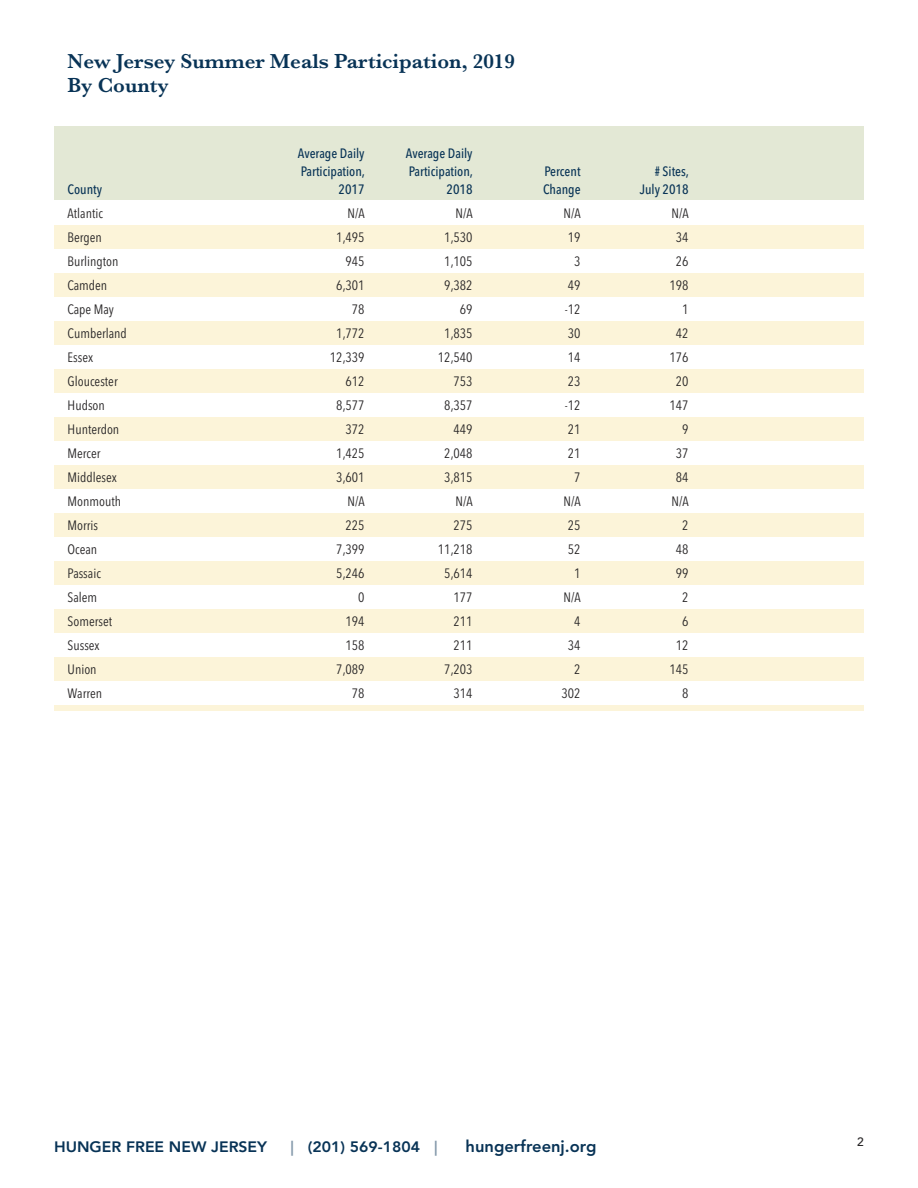
<style>
.page{position:relative;width:918px;height:1188px;background:#fff}
.page>*{position:absolute;margin:0;border:0;box-sizing:border-box;transform-origin:0 0}
.t1{font:600 21px/24px "Baskerville";color:#083356}
.t2{font:800 16.5px "Avenir";color:#083356}
.t3{font:800 15px "Avenir";color:#083356;scale:1.05 1}
.t4{font:13.5px "Avenir Next Condensed";color:#272526}
.t5{font:500 13.5px "Avenir Next Condensed";color:#083356}
.t6{font:500 12px "Avenir";color:#272526}
.s1{color:#8499ab}
</style>
<div class="page">
<div style="left:54px;top:126px;width:810px;height:74px;background:#e3e8d5"></div>
<div style="left:54px;top:225px;width:810px;height:24px;background:#fcf4d9"></div>
<div style="left:54px;top:273px;width:810px;height:24px;background:#fcf4d9"></div>
<div style="left:54px;top:321px;width:810px;height:24px;background:#fcf4d9"></div>
<div style="left:54px;top:369px;width:810px;height:24px;background:#fcf4d9"></div>
<div style="left:54px;top:417px;width:810px;height:24px;background:#fcf4d9"></div>
<div style="left:54px;top:465px;width:810px;height:24px;background:#fcf4d9"></div>
<div style="left:54px;top:513px;width:810px;height:24px;background:#fcf4d9"></div>
<div style="left:54px;top:561px;width:810px;height:24px;background:#fcf4d9"></div>
<div style="left:54px;top:609px;width:810px;height:24px;background:#fcf4d9"></div>
<div style="left:54px;top:657px;width:810px;height:24px;background:#fcf4d9"></div>
<div style="left:54px;top:705px;width:810px;height:5px;background:#fcf4d9"></div>
<h1 class="t1" style="left:68px;top:49px;width:449px">New Jersey Summer Meals Participation, 2019<br>By County</h1>
<p class="t5" style="left:298px;top:145px;width:68px">Average Daily</p>
<p class="t5" style="left:406px;top:145px;width:68px">Average Daily</p>
<p class="t5" style="left:301px;top:163px;width:66px">Participation,</p>
<p class="t5" style="left:409px;top:163px;width:66px">Participation,</p>
<p class="t5" style="left:544px;top:163px;width:38px">Percent</p>
<p class="t5" style="left:655px;top:163px;width:36px"># Sites,</p>
<p class="t5" style="left:68px;top:181px;width:36px">County</p>
<p class="t5" style="left:339px;top:181px;width:28px">2017</p>
<p class="t5" style="left:447px;top:181px;width:28px">2018</p>
<p class="t5" style="left:543px;top:181px;width:39px">Change</p>
<p class="t5" style="left:640px;top:181px;width:50px">July 2018</p>
<p class="t4" style="left:68px;top:202px;width:37px">Atlantic</p>
<p class="t4" style="left:348px;top:202px;width:19px">N/A</p>
<p class="t4" style="left:456px;top:202px;width:19px">N/A</p>
<p class="t4" style="left:564px;top:202px;width:19px">N/A</p>
<p class="t4" style="left:672px;top:202px;width:19px">N/A</p>
<p class="t4" style="left:68px;top:226px;width:36px">Bergen</p>
<p class="t4" style="left:336px;top:226px;width:30px">1,495</p>
<p class="t4" style="left:444px;top:226px;width:30px">1,530</p>
<p class="t4" style="left:568px;top:226px;width:14px">19</p>
<p class="t4" style="left:676px;top:226px;width:14px">34</p>
<p class="t4" style="left:68px;top:250px;width:52px">Burlington</p>
<p class="t4" style="left:346px;top:250px;width:21px">945</p>
<p class="t4" style="left:444px;top:250px;width:30px">1,105</p>
<p class="t4" style="left:574px;top:250px;width:8px">3</p>
<p class="t4" style="left:676px;top:250px;width:14px">26</p>
<p class="t4" style="left:68px;top:274px;width:41px">Camden</p>
<p class="t4" style="left:336px;top:274px;width:30px">6,301</p>
<p class="t4" style="left:444px;top:274px;width:30px">9,382</p>
<p class="t4" style="left:568px;top:274px;width:14px">49</p>
<p class="t4" style="left:670px;top:274px;width:21px">198</p>
<p class="t4" style="left:68px;top:298px;width:48px">Cape May</p>
<p class="t4" style="left:352px;top:298px;width:14px">78</p>
<p class="t4" style="left:460px;top:298px;width:14px">69</p>
<p class="t4" style="left:565px;top:298px;width:17px">-12</p>
<p class="t4" style="left:682px;top:298px;width:8px">1</p>
<p class="t4" style="left:68px;top:322px;width:61px">Cumberland</p>
<p class="t4" style="left:336px;top:322px;width:30px">1,772</p>
<p class="t4" style="left:444px;top:322px;width:30px">1,835</p>
<p class="t4" style="left:568px;top:322px;width:14px">30</p>
<p class="t4" style="left:676px;top:322px;width:14px">42</p>
<p class="t4" style="left:68px;top:346px;width:27px">Essex</p>
<p class="t4" style="left:330px;top:346px;width:36px">12,339</p>
<p class="t4" style="left:438px;top:346px;width:36px">12,540</p>
<p class="t4" style="left:568px;top:346px;width:14px">14</p>
<p class="t4" style="left:670px;top:346px;width:21px">176</p>
<p class="t4" style="left:68px;top:370px;width:52px">Gloucester</p>
<p class="t4" style="left:346px;top:370px;width:21px">612</p>
<p class="t4" style="left:454px;top:370px;width:21px">753</p>
<p class="t4" style="left:568px;top:370px;width:14px">23</p>
<p class="t4" style="left:676px;top:370px;width:14px">20</p>
<p class="t4" style="left:68px;top:394px;width:39px">Hudson</p>
<p class="t4" style="left:336px;top:394px;width:30px">8,577</p>
<p class="t4" style="left:444px;top:394px;width:30px">8,357</p>
<p class="t4" style="left:565px;top:394px;width:17px">-12</p>
<p class="t4" style="left:670px;top:394px;width:21px">147</p>
<p class="t4" style="left:68px;top:418px;width:53px">Hunterdon</p>
<p class="t4" style="left:346px;top:418px;width:21px">372</p>
<p class="t4" style="left:454px;top:418px;width:21px">449</p>
<p class="t4" style="left:568px;top:418px;width:14px">21</p>
<p class="t4" style="left:682px;top:418px;width:8px">9</p>
<p class="t4" style="left:68px;top:442px;width:34px">Mercer</p>
<p class="t4" style="left:336px;top:442px;width:30px">1,425</p>
<p class="t4" style="left:444px;top:442px;width:30px">2,048</p>
<p class="t4" style="left:568px;top:442px;width:14px">21</p>
<p class="t4" style="left:676px;top:442px;width:14px">37</p>
<p class="t4" style="left:68px;top:466px;width:51px">Middlesex</p>
<p class="t4" style="left:336px;top:466px;width:30px">3,601</p>
<p class="t4" style="left:444px;top:466px;width:30px">3,815</p>
<p class="t4" style="left:574px;top:466px;width:8px">7</p>
<p class="t4" style="left:676px;top:466px;width:14px">84</p>
<p class="t4" style="left:68px;top:490px;width:55px">Monmouth</p>
<p class="t4" style="left:348px;top:490px;width:19px">N/A</p>
<p class="t4" style="left:456px;top:490px;width:19px">N/A</p>
<p class="t4" style="left:564px;top:490px;width:19px">N/A</p>
<p class="t4" style="left:672px;top:490px;width:19px">N/A</p>
<p class="t4" style="left:68px;top:514px;width:32px">Morris</p>
<p class="t4" style="left:346px;top:514px;width:21px">225</p>
<p class="t4" style="left:454px;top:514px;width:21px">275</p>
<p class="t4" style="left:568px;top:514px;width:14px">25</p>
<p class="t4" style="left:682px;top:514px;width:8px">2</p>
<p class="t4" style="left:68px;top:538px;width:31px">Ocean</p>
<p class="t4" style="left:336px;top:538px;width:30px">7,399</p>
<p class="t4" style="left:438px;top:538px;width:36px">11,218</p>
<p class="t4" style="left:568px;top:538px;width:14px">52</p>
<p class="t4" style="left:676px;top:538px;width:14px">48</p>
<p class="t4" style="left:68px;top:562px;width:35px">Passaic</p>
<p class="t4" style="left:336px;top:562px;width:30px">5,246</p>
<p class="t4" style="left:444px;top:562px;width:30px">5,614</p>
<p class="t4" style="left:574px;top:562px;width:8px">1</p>
<p class="t4" style="left:676px;top:562px;width:14px">99</p>
<p class="t4" style="left:68px;top:586px;width:31px">Salem</p>
<p class="t4" style="left:358px;top:586px;width:8px">0</p>
<p class="t4" style="left:454px;top:586px;width:21px">177</p>
<p class="t4" style="left:564px;top:586px;width:19px">N/A</p>
<p class="t4" style="left:682px;top:586px;width:8px">2</p>
<p class="t4" style="left:68px;top:610px;width:46px">Somerset</p>
<p class="t4" style="left:346px;top:610px;width:21px">194</p>
<p class="t4" style="left:454px;top:610px;width:21px">211</p>
<p class="t4" style="left:574px;top:610px;width:8px">4</p>
<p class="t4" style="left:682px;top:610px;width:8px">6</p>
<p class="t4" style="left:68px;top:634px;width:34px">Sussex</p>
<p class="t4" style="left:346px;top:634px;width:21px">158</p>
<p class="t4" style="left:454px;top:634px;width:21px">211</p>
<p class="t4" style="left:568px;top:634px;width:14px">34</p>
<p class="t4" style="left:676px;top:634px;width:14px">12</p>
<p class="t4" style="left:68px;top:658px;width:31px">Union</p>
<p class="t4" style="left:336px;top:658px;width:30px">7,089</p>
<p class="t4" style="left:444px;top:658px;width:30px">7,203</p>
<p class="t4" style="left:574px;top:658px;width:8px">2</p>
<p class="t4" style="left:670px;top:658px;width:21px">145</p>
<p class="t4" style="left:68px;top:682px;width:36px">Warren</p>
<p class="t4" style="left:352px;top:682px;width:14px">78</p>
<p class="t4" style="left:454px;top:682px;width:21px">314</p>
<p class="t4" style="left:562px;top:682px;width:21px">302</p>
<p class="t4" style="left:682px;top:682px;width:8px">8</p>
<p class="t3" style="left:54px;top:1135px;width:205px">HUNGER FREE NEW JERSEY</p>
<p class="t3" style="left:291px;top:1135px;width:142px"><span class="s1">|</span> (201) 569-1804 <span class="s1">|</span></p>
<p class="t2" style="left:466px;top:1133px;width:132px">hungerfreenj.org</p>
<p class="t6" style="left:857px;top:1131px;width:8px">2</p>
</div>
